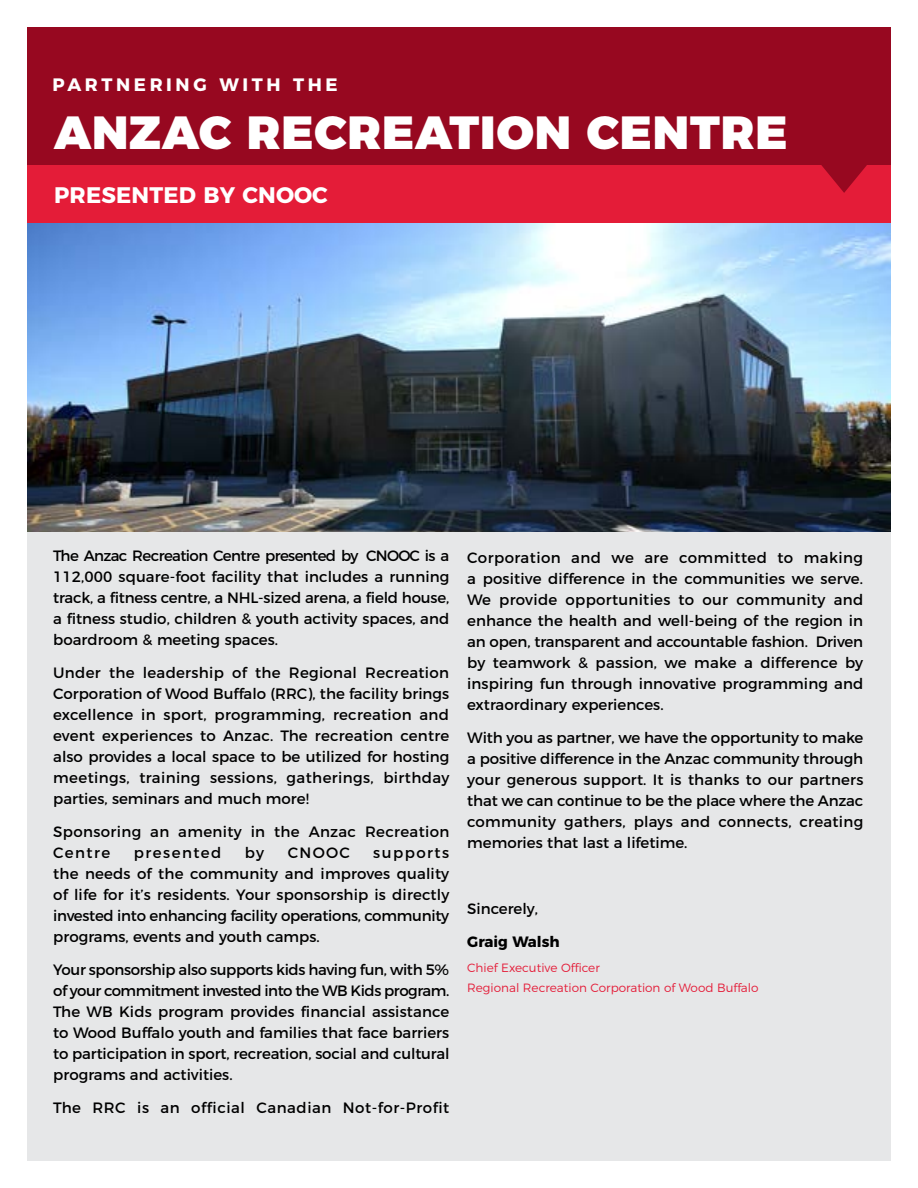
<style>
.page{position:relative;width:918px;height:1188px;background:#fff}
.page>*{position:absolute;margin:0;border:0;box-sizing:border-box;transform-origin:0 0}
.t1{font:900 46.5px "Montserrat";letter-spacing:.02em;color:#fff}
.t2{font:700 22.5px "Montserrat";letter-spacing:.01em;color:#fff}
.t3{font:700 18px "Montserrat";letter-spacing:.2em;color:#fff}
.t4{font:15px/21px "Montserrat";color:#000;text-align:justify}
.t5{font:15px/21px "Montserrat";letter-spacing:.025em;color:#000}
.t6{font:15px "Montserrat";letter-spacing:.035em;color:#000}
.t7{font:700 15px "Montserrat";color:#000}
.t8{font:15px "Montserrat";letter-spacing:.095em;color:#000}
.t9{font:300 12px/19.5px "Montserrat";color:#e41c38}
</style>
<div class="page">
<div style="left:27px;top:523px;width:864px;height:638px;background:#e6e7e8"></div>
<img style="left:27px;top:223px;width:864px;height:308px">
<div style="left:27px;top:94px;width:864px;height:129px;background:#e41c38"></div>
<div style="left:27px;top:27px;width:864px;height:137px;background:#970820"></div>
<svg style="left:820px;top:164px;width:49px;height:29px"></svg>
<p class="t3" style="left:52px;top:70px;width:287px">PARTNERING WITH THE</p>
<h1 class="t1" style="left:54px;top:94px;width:735px">ANZAC RECREATION CENTRE</h1>
<h2 class="t2" style="left:54px;top:177px;width:275px">PRESENTED BY CNOOC</h2>
<p class="t4" style="left:53px;top:543px;width:398px">The Anzac Recreation Centre presented by CNOOC is a 112,000 square-foot facility that includes a running track, a fitness centre, a NHL-sized arena, a field house, a fitness studio, children &amp; youth activity spaces, and boardroom &amp; meeting spaces.</p>
<p class="t4" style="left:53px;top:660px;width:398px">Under the leadership of the Regional Recreation Corporation of Wood Buffalo (RRC), the facility brings excellence in sport, programming, recreation and event experiences to Anzac. The recreation centre also provides a local space to be utilized for hosting meetings, training sessions, gatherings, birthday parties, seminars and much more!</p>
<p class="t5" style="left:53px;top:819px;width:398px">Sponsoring an amenity in the Anzac Recreation<br>Centre</p>
<p class="t8" style="left:134px;top:840px;width:89px">presented</p>
<p class="t4" style="left:245px;top:840px;width:21px">by</p>
<p class="t4" style="left:288px;top:840px;width:64px">CNOOC</p>
<p class="t4" style="left:53px;top:840px;width:398px;text-indent:320px">supports the needs of the community and improves quality of life for it’s residents. Your sponsorship is directly invested into enhancing facility operations, community programs, events and youth camps.</p>
<p class="t4" style="left:53px;top:957px;width:398px">Your sponsorship also supports kids having fun, with 5% of your commitment invested into the WB Kids program.<br>The WB Kids program provides financial assistance to Wood Buffalo youth and families that face barriers to participation in sport, recreation, social and cultural programs and activities.</p>
<p class="t6" style="left:53px;top:1095px;width:398px">The RRC is an official Canadian Not-for-Profit</p>
<p class="t4" style="left:467px;top:546px;width:398px">Corporation and we are committed to making a positive difference in the communities we serve.<br>We provide opportunities to our community and enhance the health and well-being of the region in an open, transparent and accountable fashion. Driven by teamwork &amp; passion, we make a difference by inspiring fun through innovative programming and extraordinary experiences.</p>
<p class="t4" style="left:467px;top:726px;width:398px">With you as partner, we have the opportunity to make a positive difference in the Anzac community through your generous support. It is thanks to our partners that we can continue to be the place where the Anzac community gathers, plays and connects, creating memories that last a lifetime.</p>
<p class="t4" style="left:467px;top:897px;width:72px">Sincerely,</p>
<p class="t7" style="left:467px;top:929px;width:94px">Graig Walsh</p>
<p class="t9" style="left:467px;top:957px;width:293px">Chief Executive Officer<br>Regional Recreation Corporation of Wood Buffalo</p>
</div>
